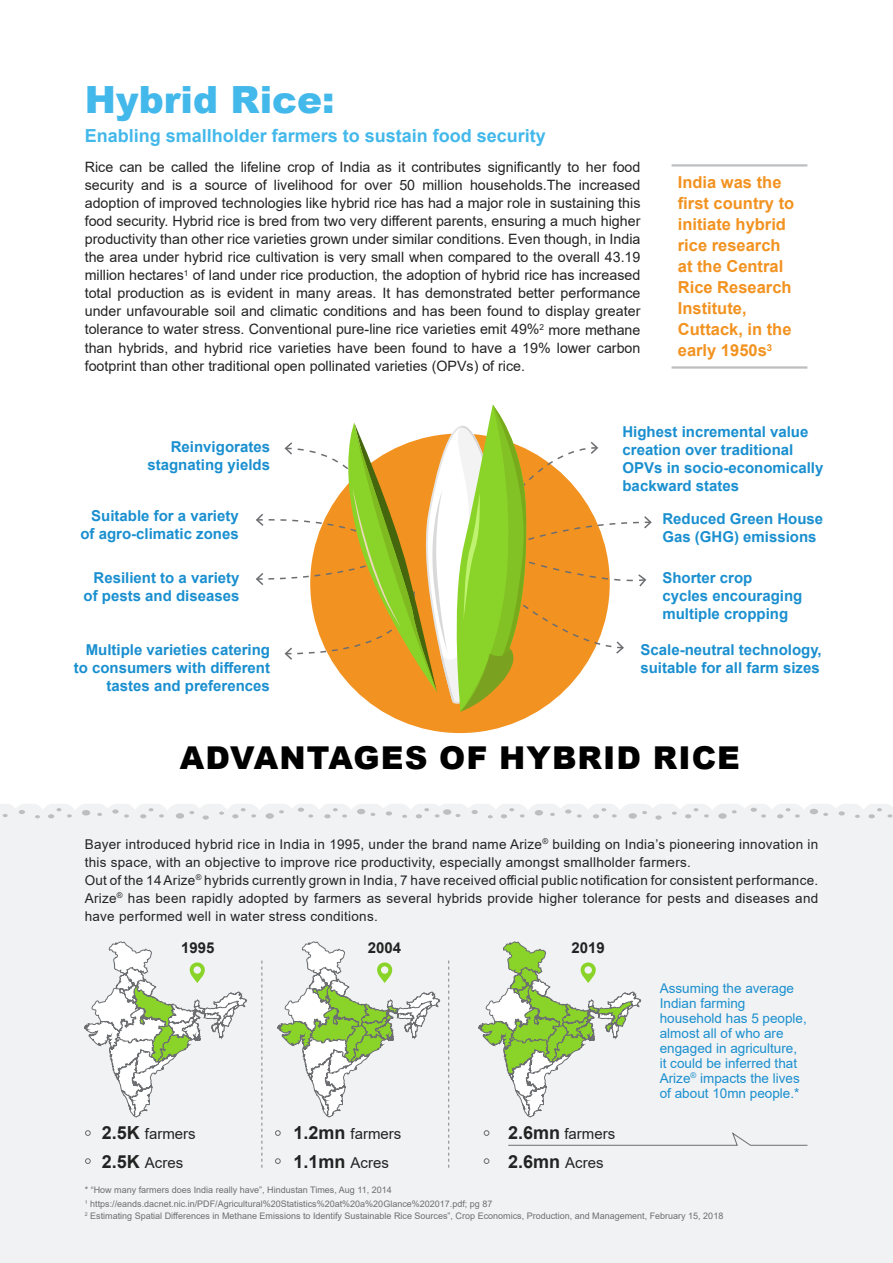
<style>
.page{position:relative;width:893px;height:1263px;background:#fff}
.page>*{position:absolute;margin:0;border:0;box-sizing:border-box;transform-origin:0 0}
.t1{font:900 37.5px "Arial";color:#43b8ea}
.t2{font:900 31.5px "Arial";letter-spacing:.035em;color:#000}
.t3{font:700 18px "Arial";color:#43b8ea}
.t4{font:700 18px "Arial";color:#232323}
.t5{font:700 16.5px/21px "Arial";color:#f29220}
.t6{font:700 15px/18px "Arial";color:#1a8fcf;text-align:right}
.t7{font:15px "Arial";color:#232323}
.t8{font:700 15px "Arial";color:#232323}
.t9{font:14.25px/18px "Arial";color:#232323;text-align:justify}
.t10{font:13.5px/18px "Arial";letter-spacing:.02em;color:#232323}
.t11{font:13.5px/15px "Arial";color:#1a8fcf}
.t12{font:9px/14.5px "Arial";color:#6d6e71}
.s1{font-weight:700;font-size:18px}
.s2{font-weight:400;font-size:15px}
</style>
<div class="page">
<div style="left:310px;top:434px;width:300px;height:299px;background:#f29220;border-radius:50%"></div>
<div style="left:440px;top:804px;width:453px;height:459px;background:#f1f2f3"></div>
<div style="left:443px;top:809px;width:8px;height:6px;background:#bcbec0;border-radius:50%"></div>
<svg style="left:472px;top:804px;width:21px;height:24px"></svg>
<svg style="left:449px;top:804px;width:12px;height:24px"></svg>
<svg style="left:501px;top:804px;width:24px;height:24px"></svg>
<div style="left:718px;top:813px;width:9px;height:6px;background:#d5d7d8;border-radius:50%"></div>
<svg style="left:749px;top:804px;width:17px;height:24px"></svg>
<svg style="left:719px;top:804px;width:18px;height:24px"></svg>
<svg style="left:777px;top:804px;width:23px;height:24px"></svg>
<svg style="left:839px;top:804px;width:21px;height:24px"></svg>
<svg style="left:810px;top:804px;width:18px;height:24px"></svg>
<svg style="left:869px;top:804px;width:23px;height:24px"></svg>
<svg style="left:655px;top:804px;width:22px;height:24px"></svg>
<svg style="left:629px;top:804px;width:18px;height:24px"></svg>
<svg style="left:685px;top:804px;width:24px;height:24px"></svg>
<div style="left:535px;top:810px;width:8px;height:5px;background:#bcbec0;border-radius:50%"></div>
<svg style="left:565px;top:804px;width:17px;height:24px"></svg>
<svg style="left:539px;top:804px;width:16px;height:24px"></svg>
<svg style="left:593px;top:804px;width:24px;height:24px"></svg>
<div style="left:0;top:804px;width:440px;height:459px;background:#f1f2f3"></div>
<svg style="left:19px;top:804px;width:21px;height:24px"></svg>
<svg style="left:0;top:804px;width:10px;height:24px"></svg>
<svg style="left:48px;top:804px;width:24px;height:24px"></svg>
<div style="left:266px;top:813px;width:8px;height:6px;background:#bcbec0;border-radius:50%"></div>
<svg style="left:298px;top:804px;width:15px;height:24px"></svg>
<svg style="left:268px;top:804px;width:16px;height:24px"></svg>
<svg style="left:324px;top:804px;width:23px;height:24px"></svg>
<svg style="left:386px;top:804px;width:21px;height:24px"></svg>
<svg style="left:358px;top:804px;width:17px;height:24px"></svg>
<svg style="left:416px;top:804px;width:24px;height:24px"></svg>
<div style="left:176px;top:813px;width:8px;height:6px;background:#bcbec0;border-radius:50%"></div>
<svg style="left:203px;top:804px;width:21px;height:24px"></svg>
<svg style="left:180px;top:804px;width:14px;height:24px"></svg>
<svg style="left:232px;top:804px;width:24px;height:24px"></svg>
<svg style="left:112px;top:804px;width:17px;height:24px"></svg>
<svg style="left:83px;top:804px;width:19px;height:24px"></svg>
<svg style="left:140px;top:804px;width:24px;height:24px"></svg>
<hr style="left:672px;top:164px;width:135px;height:3px;background:#bcbec0">
<hr style="left:672px;top:366px;width:135px;height:3px;background:#bcbec0">
<svg style="left:85px;top:942px;width:162px;height:175px"></svg>
<svg style="left:278px;top:942px;width:162px;height:175px"></svg>
<svg style="left:479px;top:942px;width:162px;height:175px"></svg>
<svg style="left:261px;top:960px;width:1px;height:208px"></svg>
<svg style="left:448px;top:960px;width:1px;height:208px"></svg>
<svg style="left:256px;top:405px;width:396px;height:307px"></svg>
<svg style="left:507px;top:1131px;width:301px;height:15px"></svg>
<svg style="left:85px;top:1130px;width:6px;height:6px"></svg>
<svg style="left:275px;top:1130px;width:6px;height:6px"></svg>
<svg style="left:484px;top:1130px;width:5px;height:6px"></svg>
<svg style="left:85px;top:1158px;width:6px;height:6px"></svg>
<svg style="left:275px;top:1158px;width:6px;height:6px"></svg>
<svg style="left:484px;top:1158px;width:5px;height:6px"></svg>
<h1 class="t1" style="left:85px;top:72px;width:251px">Hybrid Rice:</h1>
<p class="t3" style="left:85px;top:123px;width:463px">Enabling smallholder farmers to sustain food security</p>
<p class="t9" style="left:85px;top:158px;width:557px">Rice can be called the lifeline crop of India as it contributes significantly to her food security and is a source of livelihood for over 50 million households.The increased adoption of improved technologies like hybrid rice has had a major role in sustaining this food security. Hybrid rice is bred from two very different parents, ensuring a much higher productivity than other rice varieties grown under similar conditions. Even though, in India the area under hybrid rice cultivation is very small when compared to the overall 43.19 million hectares<sup>1</sup> of land under rice production, the adoption of hybrid rice has increased total production as is evident in many areas. It has demonstrated better performance under unfavourable soil and climatic conditions and has been found to display greater tolerance to water stress. Conventional pure-line rice varieties emit 49%<sup>2</sup> more methane than hybrids, and hybrid rice varieties have been found to have a 19% lower carbon footprint than other traditional open pollinated varieties (OPVs) of rice.</p>
<p class="t5" style="left:678px;top:172px;width:118px">India was the first country to initiate hybrid rice research at the Central<br>Rice Research<br>Institute,<br>Cuttack, in the early 1950s<sup>3</sup></p>
<p class="t6" style="left:147px;top:438px;width:124px">Reinvigorates stagnating yields</p>
<p class="t6" style="left:622px;top:423px;width:202px;text-align:left">Highest incremental value creation over traditional<br>OPVs in socio-economically backward states</p>
<p class="t6" style="left:80px;top:507px;width:160px">Suitable for a variety of agro-climatic zones</p>
<p class="t6" style="left:662px;top:510px;width:162px;text-align:left">Reduced Green House<br>Gas (GHG) emissions</p>
<p class="t6" style="left:84px;top:569px;width:157px">Resilient to a variety of pests and diseases</p>
<p class="t6" style="left:662px;top:569px;width:142px;text-align:left">Shorter crop<br>cycles encouraging multiple cropping</p>
<p class="t6" style="left:640px;top:640px;width:183px;text-align:left">Scale-neutral technology, suitable for all farm sizes</p>
<p class="t6" style="left:74px;top:640px;width:198px">Multiple varieties catering to consumers with different tastes and preferences</p>
<h2 class="t2" style="left:180px;top:734px;width:562px">ADVANTAGES OF HYBRID RICE</h2>
<p class="t10" style="left:85px;top:835px;width:735px">Bayer introduced hybrid rice in India in 1995, under the brand name Arize<sup>®</sup> building on India’s pioneering innovation in this space, with an objective to improve rice productivity, especially amongst smallholder farmers.<br>Out of the 14 Arize<sup>®</sup> hybrids currently grown in India, 7 have received official public notification for consistent performance.<br>Arize<sup>®</sup> has been rapidly adopted by farmers as several hybrids provide higher tolerance for pests and diseases and have performed well in water stress conditions.</p>
<p class="t8" style="left:181px;top:937px;width:35px">1995</p>
<p class="t8" style="left:368px;top:937px;width:35px">2004</p>
<p class="t8" style="left:571px;top:937px;width:35px">2019</p>
<p class="t7" style="left:102px;top:1123px;width:95px"><span class="s1">2.5K</span> farmers</p>
<p class="t7" style="left:293px;top:1123px;width:109px"><span class="s1">1.2mn</span> farmers</p>
<p class="t7" style="left:102px;top:1152px;width:83px"><span class="s1">2.5K</span> Acres</p>
<p class="t4" style="left:293px;top:1149px;width:97px">1.1mn <span class="s2">Acres</span></p>
<p class="t4" style="left:508px;top:1149px;width:97px">2.6mn <span class="s2">Acres</span></p>
<p class="t7" style="left:508px;top:1123px;width:109px"><span class="s1">2.6mn</span> farmers</p>
<p class="t11" style="left:660px;top:980px;width:149px">Assuming the average<br>Indian farming household has 5 people, almost all of who are engaged in agriculture, it could be inferred that<br>Arize<sup>®</sup> impacts the lives of about 10mn people.*</p>
<p class="t12" style="left:85px;top:1182px;width:409px">* “How many farmers does India really have”, Hindustan Times, Aug 11, 2014<br><sup>1</sup> https://eands.dacnet.nic.in/PDF/Agricultural%20Statistics%20at%20a%20Glance%202017.pdf; pg 87</p>
<p class="t12" style="left:85px;top:1209px;width:640px"><sup>2</sup> Estimating Spatial Differences in Methane Emissions to Identify Sustainable Rice Sources”, Crop Economics, Production, and Management, February 15, 2018</p>
</div>
